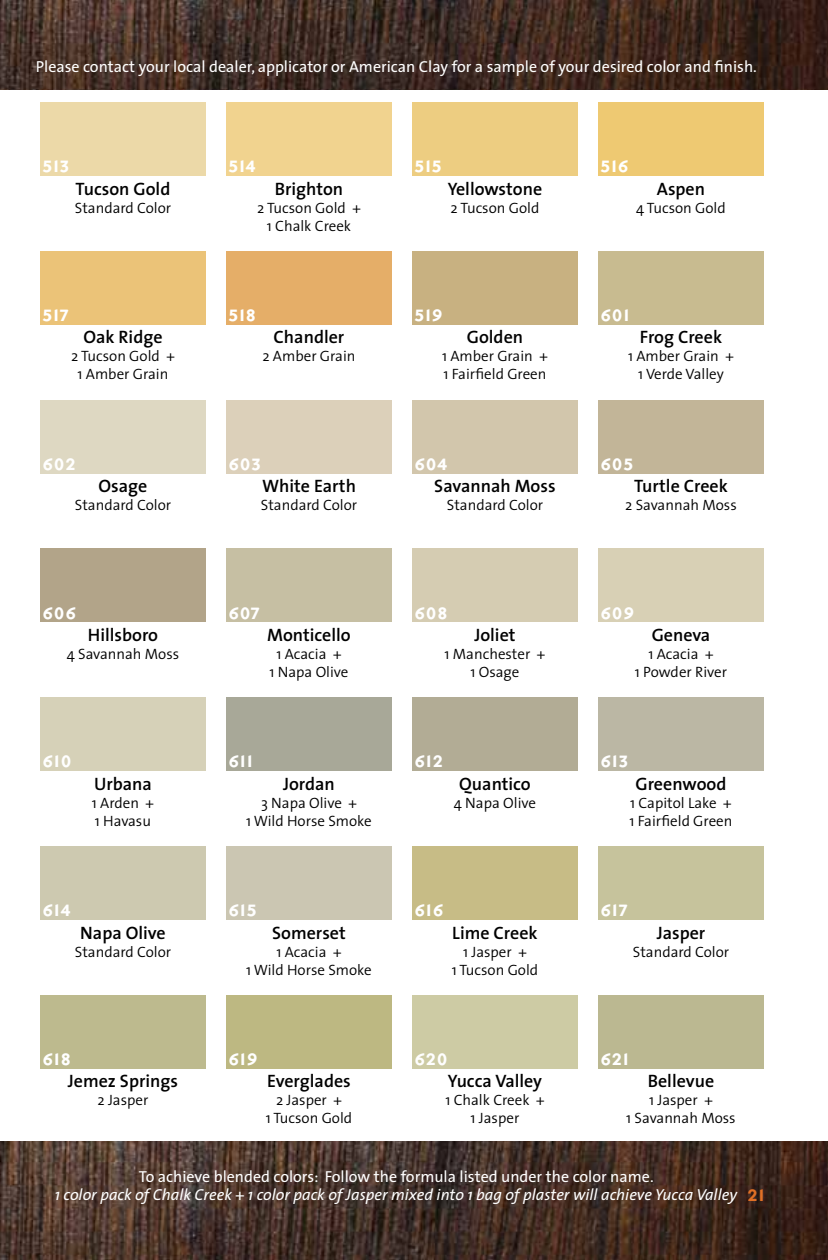
<style>
.page{position:relative;width:828px;height:1260px;background:#fff}
.page>*{position:absolute;margin:0;border:0;box-sizing:border-box;transform-origin:0 0}
.t1{font:28px "Priori San Bold SC";color:#fff}
.t2{font:600 18px "The Sans";color:#000}
.t3{font:italic 16px/18px "The Sans";color:#fff}
.t4{font:16px "The Sans";color:#fff}
.t5{font:300 15px/18px "The Sans";color:#000;text-align:center}
.s1{font-style:normal}
.s2{font-family:"Priori San Bold SC";font-style:normal;font-size:28px;color:#e17025}
</style>
<div class="page">
<img style="left:0;top:1142px;width:828px;height:118px">
<img style="left:0;top:0;width:828px;height:90px">
<div style="left:40px;top:102px;width:166px;height:74px;background:#ecd9a8"></div>
<div style="left:226px;top:102px;width:166px;height:74px;background:#f1d38f"></div>
<div style="left:412px;top:102px;width:166px;height:74px;background:#edcd81"></div>
<div style="left:598px;top:102px;width:166px;height:74px;background:#eec972"></div>
<div style="left:40px;top:251px;width:166px;height:74px;background:#ebc378"></div>
<div style="left:226px;top:251px;width:166px;height:74px;background:#e5ae68"></div>
<div style="left:412px;top:251px;width:166px;height:74px;background:#c8b181"></div>
<div style="left:598px;top:251px;width:166px;height:74px;background:#c8bb90"></div>
<div style="left:40px;top:400px;width:166px;height:73px;background:#ded8c2"></div>
<div style="left:226px;top:400px;width:166px;height:73px;background:#dcd0ba"></div>
<div style="left:412px;top:400px;width:166px;height:73px;background:#d2c6ac"></div>
<div style="left:598px;top:400px;width:166px;height:73px;background:#c2b598"></div>
<div style="left:40px;top:549px;width:166px;height:73px;background:#b2a489"></div>
<div style="left:226px;top:549px;width:166px;height:73px;background:#c6bfa3"></div>
<div style="left:412px;top:549px;width:166px;height:73px;background:#d5ccb2"></div>
<div style="left:598px;top:549px;width:166px;height:73px;background:#d8d0b5"></div>
<div style="left:40px;top:698px;width:166px;height:73px;background:#d6d1b8"></div>
<div style="left:226px;top:698px;width:166px;height:73px;background:#a8a898"></div>
<div style="left:412px;top:698px;width:166px;height:73px;background:#b2ac95"></div>
<div style="left:598px;top:698px;width:166px;height:73px;background:#bbb7a4"></div>
<div style="left:40px;top:846px;width:166px;height:74px;background:#cdc9b0"></div>
<div style="left:226px;top:846px;width:166px;height:74px;background:#cbc6b2"></div>
<div style="left:412px;top:846px;width:166px;height:74px;background:#c7bc86"></div>
<div style="left:598px;top:846px;width:166px;height:74px;background:#c6c39c"></div>
<div style="left:40px;top:995px;width:166px;height:73px;background:#bdba8e"></div>
<div style="left:226px;top:995px;width:166px;height:73px;background:#bdb882"></div>
<div style="left:412px;top:995px;width:166px;height:73px;background:#cdcba4"></div>
<div style="left:598px;top:995px;width:166px;height:73px;background:#bbb891"></div>
<p class="t4" style="left:36px;top:53px;width:723px">Please contact your local dealer, applicator or American Clay for a sample of your desired color and finish.</p>
<h1 class="t1" style="left:42px;top:150px;width:29px">513</h1>
<h1 class="t1" style="left:228px;top:150px;width:29px">514</h1>
<h1 class="t1" style="left:414px;top:150px;width:30px">515</h1>
<h1 class="t1" style="left:600px;top:150px;width:31px">516</h1>
<p class="t2" style="left:76px;top:174px;width:96px">Tucson Gold</p>
<p class="t5" style="left:75px;top:198px;width:98px">Standard Color</p>
<p class="t2" style="left:275px;top:174px;width:70px">Brighton</p>
<p class="t5" style="left:257px;top:198px;width:105px">2 Tucson Gold +<br>1 Chalk Creek</p>
<p class="t2" style="left:448px;top:174px;width:96px">Yellowstone</p>
<p class="t5" style="left:451px;top:198px;width:90px">2 Tucson Gold</p>
<p class="t2" style="left:657px;top:174px;width:50px">Aspen</p>
<p class="t5" style="left:636px;top:198px;width:91px">4 Tucson Gold</p>
<h1 class="t1" style="left:42px;top:299px;width:28px">517</h1>
<h1 class="t1" style="left:228px;top:299px;width:30px">518</h1>
<h1 class="t1" style="left:414px;top:299px;width:31px">519</h1>
<h1 class="t1" style="left:600px;top:299px;width:31px">601</h1>
<p class="t2" style="left:83px;top:322px;width:81px">Oak Ridge</p>
<p class="t5" style="left:71px;top:347px;width:105px">2 Tucson Gold +<br>1 Amber Grain</p>
<p class="t2" style="left:274px;top:322px;width:72px">Chandler</p>
<p class="t5" style="left:262px;top:347px;width:95px">2 Amber Grain</p>
<p class="t2" style="left:467px;top:322px;width:58px">Golden</p>
<p class="t5" style="left:442px;top:347px;width:107px;text-align:left">1 Amber Grain +<br>1 Fairfield Green</p>
<p class="t2" style="left:640px;top:322px;width:84px">Frog Creek</p>
<p class="t5" style="left:628px;top:347px;width:107px">1 Amber Grain +<br>1 Verde Valley</p>
<h1 class="t1" style="left:42px;top:447px;width:35px">602</h1>
<p class="t2" style="left:99px;top:471px;width:50px">Osage</p>
<p class="t5" style="left:75px;top:496px;width:98px">Standard Color</p>
<h1 class="t1" style="left:228px;top:447px;width:35px">603</h1>
<p class="t2" style="left:262px;top:471px;width:95px">White Earth</p>
<p class="t5" style="left:261px;top:496px;width:98px">Standard Color</p>
<h1 class="t1" style="left:414px;top:447px;width:35px">604</h1>
<p class="t2" style="left:434px;top:471px;width:123px">Savannah Moss</p>
<p class="t5" style="left:447px;top:496px;width:98px">Standard Color</p>
<h1 class="t1" style="left:600px;top:447px;width:35px">605</h1>
<p class="t2" style="left:634px;top:471px;width:95px">Turtle Creek</p>
<p class="t5" style="left:625px;top:496px;width:113px">2 Savannah Moss</p>
<h1 class="t1" style="left:42px;top:596px;width:36px">606</h1>
<h1 class="t1" style="left:228px;top:596px;width:33px">607</h1>
<h1 class="t1" style="left:414px;top:596px;width:35px">608</h1>
<h1 class="t1" style="left:600px;top:596px;width:36px">609</h1>
<p class="t2" style="left:88px;top:620px;width:72px">Hillsboro</p>
<p class="t5" style="left:67px;top:644px;width:114px">4 Savannah Moss</p>
<p class="t2" style="left:267px;top:620px;width:85px">Monticello</p>
<p class="t5" style="left:269px;top:644px;width:81px">1 Acacia +<br>1 Napa Olive</p>
<p class="t2" style="left:474px;top:620px;width:43px">Joliet</p>
<p class="t5" style="left:445px;top:644px;width:102px">1 Manchester +<br>1 Osage</p>
<p class="t2" style="left:652px;top:620px;width:60px">Geneva</p>
<p class="t5" style="left:635px;top:644px;width:94px">1 Acacia +<br>1 Powder River</p>
<h1 class="t1" style="left:42px;top:745px;width:31px">610</h1>
<h1 class="t1" style="left:228px;top:745px;width:27px">611</h1>
<h1 class="t1" style="left:414px;top:745px;width:31px">612</h1>
<h1 class="t1" style="left:600px;top:745px;width:30px">613</h1>
<p class="t2" style="left:94px;top:769px;width:59px">Urbana</p>
<p class="t5" style="left:92px;top:793px;width:64px;text-align:left">1 Arden +<br>1 Havasu</p>
<p class="t2" style="left:283px;top:769px;width:53px">Jordan</p>
<p class="t5" style="left:246px;top:793px;width:127px">3 Napa Olive +<br>1 Wild Horse Smoke</p>
<p class="t2" style="left:459px;top:769px;width:73px">Quantico</p>
<p class="t5" style="left:454px;top:793px;width:84px">4 Napa Olive</p>
<p class="t2" style="left:636px;top:769px;width:92px">Greenwood</p>
<p class="t5" style="left:630px;top:793px;width:104px;text-align:left">1 Capitol Lake +<br>1 Fairfield Green</p>
<h1 class="t1" style="left:42px;top:894px;width:30px">614</h1>
<h1 class="t1" style="left:228px;top:894px;width:31px">615</h1>
<h1 class="t1" style="left:414px;top:894px;width:32px">616</h1>
<h1 class="t1" style="left:600px;top:894px;width:29px">617</h1>
<p class="t2" style="left:80px;top:917px;width:87px">Napa Olive</p>
<p class="t5" style="left:75px;top:942px;width:98px">Standard Color</p>
<p class="t2" style="left:272px;top:917px;width:75px">Somerset</p>
<p class="t5" style="left:246px;top:942px;width:127px">1 Acacia +<br>1 Wild Horse Smoke</p>
<p class="t2" style="left:452px;top:917px;width:87px">Lime Creek</p>
<p class="t5" style="left:452px;top:942px;width:88px">1 Jasper +<br>1 Tucson Gold</p>
<p class="t2" style="left:657px;top:917px;width:50px">Jasper</p>
<p class="t5" style="left:633px;top:942px;width:98px">Standard Color</p>
<h1 class="t1" style="left:42px;top:1042px;width:31px">618</h1>
<p class="t2" style="left:68px;top:1066px;width:112px">Jemez Springs</p>
<p class="t5" style="left:98px;top:1091px;width:52px">2 Jasper</p>
<h1 class="t1" style="left:228px;top:1042px;width:32px">619</h1>
<p class="t2" style="left:267px;top:1066px;width:85px">Everglades</p>
<p class="t5" style="left:266px;top:1091px;width:88px">2 Jasper +<br>1 Tucson Gold</p>
<h1 class="t1" style="left:414px;top:1042px;width:35px">620</h1>
<p class="t2" style="left:448px;top:1066px;width:96px">Yucca Valley</p>
<p class="t5" style="left:445px;top:1091px;width:101px">1 Chalk Creek +<br>1 Jasper</p>
<h1 class="t1" style="left:600px;top:1042px;width:31px">621</h1>
<p class="t2" style="left:648px;top:1066px;width:68px">Bellevue</p>
<p class="t5" style="left:626px;top:1091px;width:111px">1 Jasper +<br>1 Savannah Moss</p>
<p class="t3" style="left:55px;top:1167px;width:711px;text-indent:84px"><span class="s1">To achieve blended colors: Follow the formula listed under the color name.<br></span>1 color pack of Chalk Creek + 1 color pack of Jasper mixed into 1 bag of plaster will achieve Yucca Valley <span class="s2">21</span></p>
</div>
